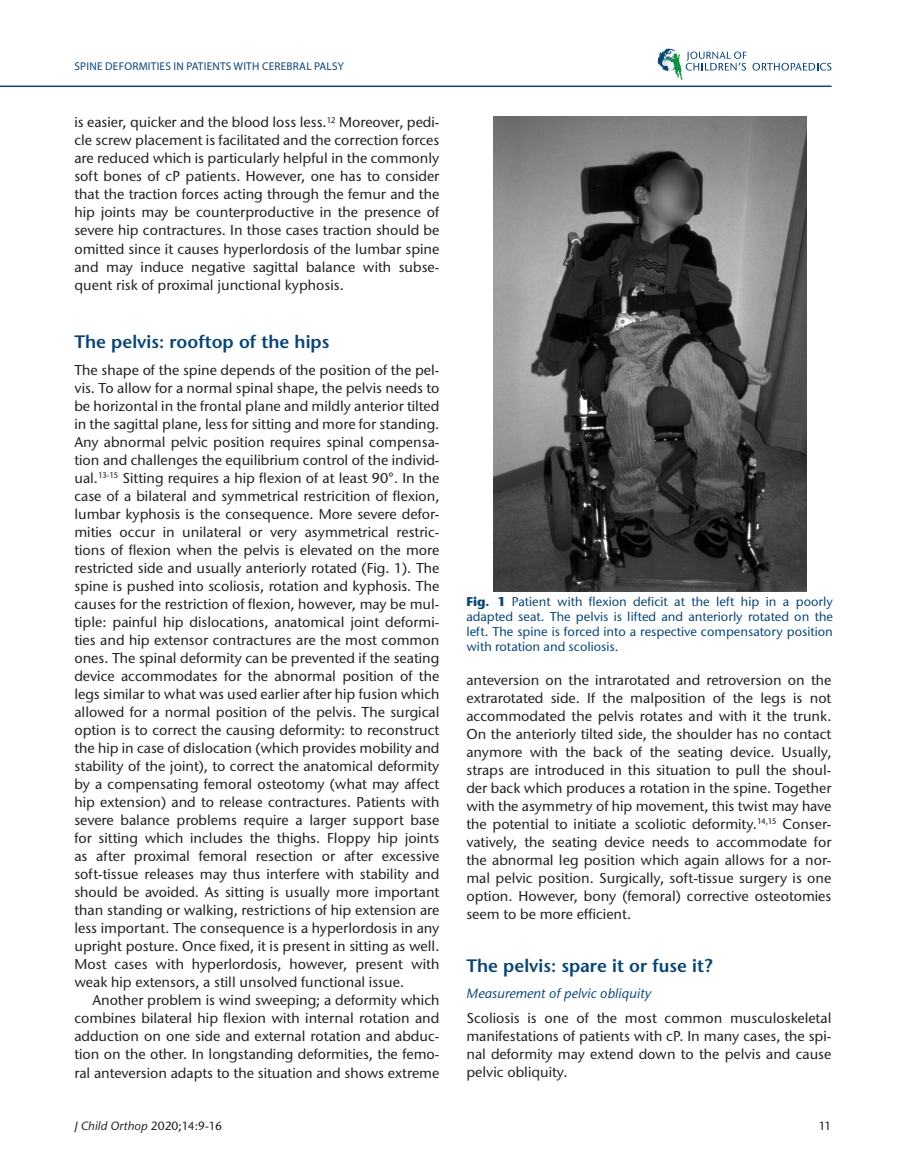
<style>
.page{position:relative;width:906px;height:1170px;background:#fff}
.page>*{position:absolute;margin:0;border:0;box-sizing:border-box;transform-origin:0 0}
.jrnlHead1{font:600 18px "Stone Sans Std";color:#084575}
.TXT{font:500 14.25px/18px "Stone Sans Pro ITC";color:#231f20;text-align:justify}
.TXI{font:500 14.25px/18px "Stone Sans Pro ITC";color:#231f20;text-align:justify}
.jrnlHead2{font:italic 500 13.5px "Stone Sans Pro ITC";color:#084575}
.jrnlFigCaption{font:500 12.75px/15px "Stone Sans Pro ITC";color:#084575;text-align:justify}
.jrnlRFH-TXT{font:italic 500 12px "Stone Sans Pro ITC";color:#231f20}
.jrnlRFH-TXT-2{font:500 12px "Stone Sans Pro ITC";color:#231f20}
.t1{font:11.25px "Myriad Pro";letter-spacing:.02em;color:#084575}
.s1{font-family:"Stone Sans Std";font-weight:700}
.s2{font-style:normal}
</style>
<div class="page">
<svg style="left:752px;top:63px;width:79px;height:8px"></svg>
<div style="left:657px;top:48px;width:23px;height:24px;border:1px solid #fff;border-radius:50%"></div>
<svg style="left:657px;top:49px;width:89px;height:31px"></svg>
<hr style="left:0;top:86px;width:831px;height:1px;background:#084575">
<img style="left:493px;top:117px;width:313px;height:474px">
<p class="t1" style="left:75px;top:60px;width:271px">SPINE DEFORMITIES IN PATIENTS WITH CEREBRAL PALSY</p>
<p class="TXT" style="left:74px;top:113px;width:366px">is easier, quicker and the blood loss less.<sup>12</sup> Moreover, pedi&shy;cle screw placement is facilitated and the correction forces are reduced which is particularly helpful in the commonly soft bones of cP patients. However, one has to consider that the traction forces acting through the femur and the hip joints may be counterproductive in the presence of severe hip contractures. In those cases traction should be omitted since it causes hyperlordosis of the lumbar spine and may induce negative sagittal balance with subse&shy;quent risk of proximal junctional kyphosis.</p>
<p class="jrnlHead1" style="left:74px;top:331px;width:256px">The pelvis: rooftop of the hips</p>
<p class="TXT" style="left:74px;top:361px;width:366px">The shape of the spine depends of the position of the pel&shy;vis. To allow for a normal spinal shape, the pelvis needs to be horizontal in the frontal plane and mildly anterior tilted in the sagittal plane, less for sitting and more for standing.<br>Any abnormal pelvic position requires spinal compensa&shy;tion and challenges the equilibrium control of the individ&shy;ual.<sup>13-15</sup> Sitting requires a hip flexion of at least 90°. In the case of a bilateral and symmetrical restricition of flexion, lumbar kyphosis is the consequence. More severe defor&shy;mities occur in unilateral or very asymmetrical restric&shy;tions of flexion when the pelvis is elevated on the more restricted side and usually anteriorly rotated (Fig. 1). The spine is pushed into scoliosis, rotation and kyphosis. The causes for the restriction of flexion, however, may be mul&shy;tiple: painful hip dislocations, anatomical joint deformi&shy;ties and hip extensor contractures are the most common ones. The spinal deformity can be prevented if the seating device accommodates for the abnormal position of the legs similar to what was used earlier after hip fusion which allowed for a normal position of the pelvis. The surgical option is to correct the causing deformity: to reconstruct the hip in case of dislocation (which provides mobility and stability of the joint), to correct the anatomical deformity by a compensating femoral osteotomy (what may affect hip extension) and to release contractures. Patients with severe balance problems require a larger support base for sitting which includes the thighs. Floppy hip joints as after proximal femoral resection or after excessive soft-tissue releases may thus interfere with stability and should be avoided. As sitting is usually more important than standing or walking, restrictions of hip extension are less important. The consequence is a hyperlordosis in any upright posture. Once fixed, it is present in sitting as well.<br>Most cases with hyperlordosis, however, present with weak hip extensors, a still unsolved functional issue.</p>
<p class="TXI" style="left:74px;top:991px;width:366px;text-indent:18px">Another problem is wind sweeping; a deformity which combines bilateral hip flexion with internal rotation and adduction on one side and external rotation and abduc&shy;tion on the other. In longstanding deformities, the femo&shy;ral anteversion adapts to the situation and shows extreme</p>
<p class="jrnlFigCaption" style="left:466px;top:594px;width:368px"><span class="s1">Fig. 1</span> Patient with flexion deficit at the left hip in a poorly adapted seat. The pelvis is lifted and anteriorly rotated on the left. The spine is forced into a respective compensatory position with rotation and scoliosis.</p>
<p class="TXI" style="left:466px;top:670px;width:366px">anteversion on the intrarotated and retroversion on the extrarotated side. If the malposition of the legs is not accommodated the pelvis rotates and with it the trunk.<br>On the anteriorly tilted side, the shoulder has no contact anymore with the back of the seating device. Usually, straps are introduced in this situation to pull the shoul&shy;der back which produces a rotation in the spine. Together with the asymmetry of hip movement, this twist may have the potential to initiate a scoliotic deformity.<sup>14,15</sup> Conser&shy;vatively, the seating device needs to accommodate for the abnormal leg position which again allows for a nor&shy;mal pelvic position. Surgically, soft-tissue surgery is one option. However, bony (femoral) corrective osteotomies seem to be more efficient.</p>
<p class="jrnlHead1" style="left:466px;top:954px;width:247px">The pelvis: spare it or fuse it?</p>
<p class="jrnlHead2" style="left:466px;top:984px;width:186px">Measurement of pelvic obliquity</p>
<p class="TXT" style="left:466px;top:1008px;width:366px">Scoliosis is one of the most common musculoskeletal manifestations of patients with cP. In many cases, the spi&shy;nal deformity may extend down to the pelvis and cause pelvic obliquity.</p>
<p class="jrnlRFH-TXT" style="left:74px;top:1118px;width:149px">J Child Orthop <span class="s2">2020;14:9-16</span></p>
<p class="jrnlRFH-TXT-2" style="left:819px;top:1118px;width:14px">11</p>
</div>
